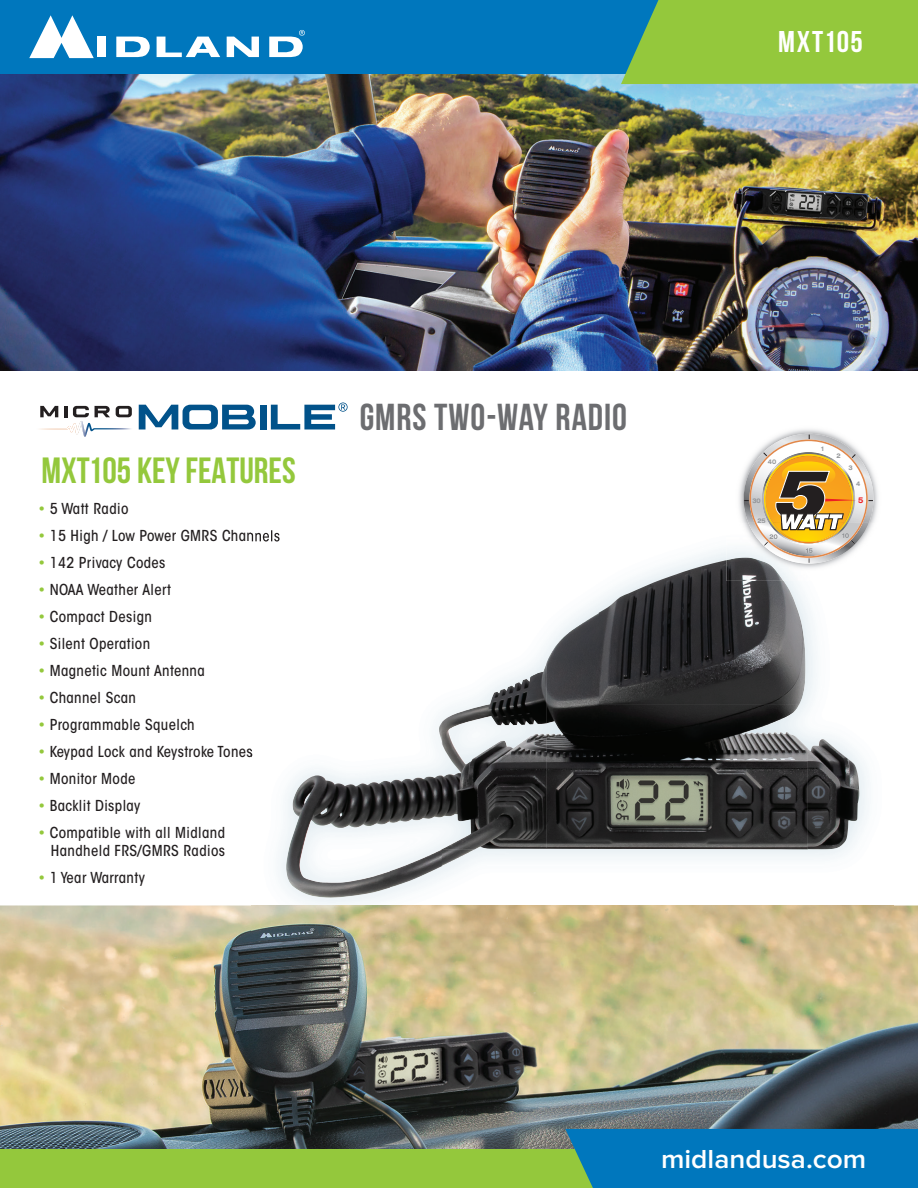
<style>
.page{position:relative;width:918px;height:1188px;background:#fff}
.page>*{position:absolute;margin:0;border:0;box-sizing:border-box;transform-origin:0 0}
.t1{font:74.85px "Nimbus San Dia D";color:#231f20}
.t2{font:700 37.5px "Bebas Neue";letter-spacing:.025em;color:#6c6d70}
.t3{font:700 36.45px "Bebas Neue";color:#94c83c}
.t4{font:30px "Bebas Neue";letter-spacing:.045em;color:#fff;scale:1.04 1}
.t5{font:600 27px "Proxima Nova";color:#fff;scale:1.04 1}
.t6{font:15px/18px "ITC Avant Garde MM 455 450";letter-spacing:.025em;color:#231f20;text-align:right}
.t7{font:700 expanded 8.1px "Helvetica Neue";color:#ee1d23;scale:.8 1}
.t8{font:700 expanded 6.45px "Helvetica Neue";color:#939598;scale:.8 1}
.s1{color:#94c83c}
</style>
<div class="page">
<img style="left:0;top:74px;width:918px;height:296px">
<div style="left:0;top:0;width:684px;height:74px;background:#0077bd"></div>
<img style="left:0;top:905px;width:918px;height:244px">
<div style="left:0;top:1149px;width:906px;height:39px;background:#94c83c"></div>
<div style="left:565px;top:1129px;width:353px;height:59px;background:#0077bd"></div>
<div style="left:97px;top:37px;width:9px;height:20px;background:#fff"></div>
<svg style="left:227px;top:37px;width:32px;height:20px"></svg>
<svg style="left:157px;top:37px;width:63px;height:20px"></svg>
<svg style="left:116px;top:36px;width:34px;height:21px"></svg>
<svg style="left:269px;top:30px;width:36px;height:27px"></svg>
<svg style="left:29px;top:15px;width:65px;height:43px"></svg>
<svg style="left:40px;top:406px;width:18px;height:11px"></svg>
<svg style="left:64px;top:406px;width:3px;height:11px"></svg>
<svg style="left:73px;top:406px;width:16px;height:11px"></svg>
<svg style="left:95px;top:406px;width:15px;height:11px"></svg>
<svg style="left:116px;top:406px;width:16px;height:11px"></svg>
<svg style="left:139px;top:405px;width:117px;height:24px"></svg>
<div style="left:260px;top:405px;width:7px;height:24px;background:#01528a"></div>
<svg style="left:271px;top:403px;width:77px;height:26px"></svg>
<img style="left:40px;top:421px;width:91px;height:16px">
<svg style="left:621px;top:0;width:297px;height:84px;background:#8ac245"></svg>
<img style="left:739px;top:429px;width:139px;height:94px">
<img style="left:252px;top:905px;width:642px;height:28px">
<img style="left:252px;top:530px;width:28px;height:12px">
<svg style="left:744px;top:435px;width:129px;height:128px"></svg>
<img style="left:599px;top:560px;width:206px;height:145px">
<img style="left:546px;top:613px;width:53px;height:236px">
<img style="left:442px;top:662px;width:105px;height:188px">
<img style="left:390px;top:722px;width:52px;height:166px">
<img style="left:599px;top:705px;width:209px;height:145px">
<img style="left:807px;top:739px;width:52px;height:111px">
<img style="left:286px;top:775px;width:104px;height:123px">
<img style="left:442px;top:849px;width:33px;height:17px">
<svg style="left:782px;top:849px;width:26px;height:1px"></svg>
<img style="left:726px;top:558px;width:58px;height:23px">
<h3 class="t4" style="left:778px;top:25px;width:83px">MXT105</h3>
<h3 class="t3" style="left:41px;top:451px;width:256px">MXT105 KEY FEATURES</h3>
<p class="t6" style="left:38px;top:500px;width:91px"><span class="s1">•</span> 5 Watt Radio</p>
<p class="t6" style="left:38px;top:527px;width:243px"><span class="s1">•</span> 15 High / Low Power GMRS Channels</p>
<p class="t6" style="left:38px;top:554px;width:128px"><span class="s1">•</span> 142 Privacy Codes</p>
<p class="t6" style="left:38px;top:581px;width:134px"><span class="s1">•</span> NOAA Weather Alert</p>
<p class="t6" style="left:38px;top:608px;width:115px"><span class="s1">•</span> Compact Design</p>
<p class="t6" style="left:38px;top:635px;width:113px"><span class="s1">•</span> Silent Operation</p>
<p class="t6" style="left:38px;top:662px;width:168px"><span class="s1">•</span> Magnetic Mount Antenna</p>
<p class="t6" style="left:38px;top:689px;width:99px"><span class="s1">•</span> Channel Scan</p>
<p class="t6" style="left:38px;top:716px;width:158px"><span class="s1">•</span> Programmable Squelch</p>
<p class="t6" style="left:38px;top:743px;width:216px"><span class="s1">•</span> Keypad Lock and Keystroke Tones</p>
<p class="t6" style="left:38px;top:770px;width:98px"><span class="s1">•</span> Monitor Mode</p>
<p class="t6" style="left:38px;top:797px;width:103px"><span class="s1">•</span> Backlit Display</p>
<p class="t6" style="left:38px;top:824px;width:188px"><span class="s1">•</span> Compatible with all Midland<br>Handheld FRS/GMRS Radios</p>
<p class="t6" style="left:38px;top:869px;width:108px"><span class="s1">•</span> 1 Year Warranty</p>
<h2 class="t2" style="left:360px;top:397px;width:269px">GMRS TWO-WAY RADIO</h2>
<p class="t8" style="left:768px;top:457px;width:12px">40</p>
<p class="t8" style="left:821px;top:444px;width:5px">1</p>
<p class="t8" style="left:837px;top:452px;width:7px">2</p>
<p class="t8" style="left:752px;top:496px;width:12px">30</p>
<p class="t8" style="left:757px;top:516px;width:12px">25</p>
<h1 class="t1" style="left:774px;top:451px;width:55px">5</h1>
<p class="t8" style="left:849px;top:464px;width:7px">3</p>
<p class="t8" style="left:856px;top:480px;width:7px">4</p>
<p class="t7" style="left:858px;top:495px;width:8px">5</p>
<h3 class="t5" style="left:661px;top:1146px;width:199px">midlandusa.com</h3>
</div>
